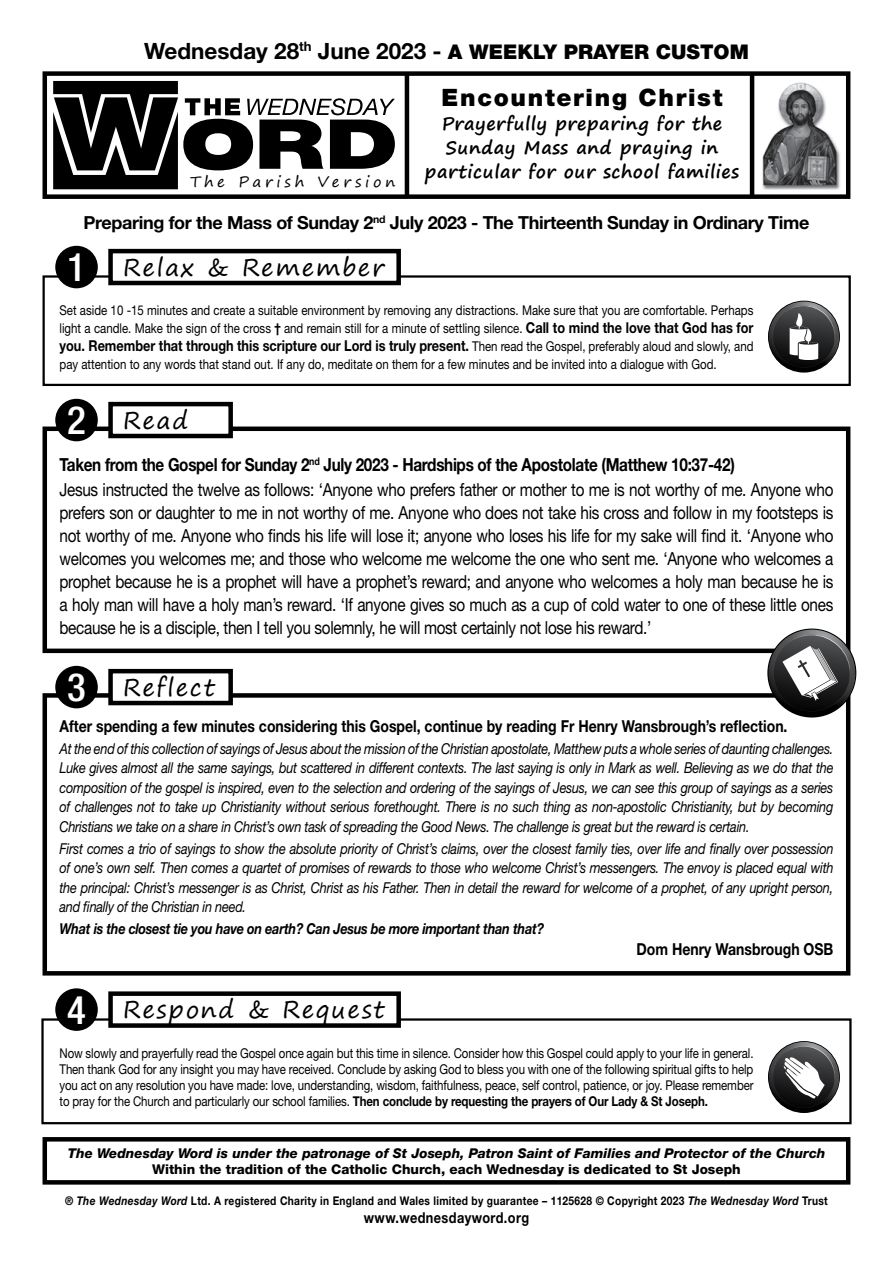
<style>
.page{position:relative;width:893px;height:1263px;background:#fff}
.page>*{position:absolute;margin:0;border:0;box-sizing:border-box;transform-origin:0 0}
.t1{font:24px "Segoe Print";letter-spacing:.07em;color:#000}
.t2{font:900 24px "Helvetica Neue LT Std";letter-spacing:.07em;color:#000}
.t3{font:700 22.5px "Helvetica Neue LT Std";color:#000}
.t4{font:18px/23px "Helvetica Neue LT Std";letter-spacing:-.02em;color:#000;scale:.85 1}
.t5{font:700 18px/24px "Segoe Print";letter-spacing:.03em;color:#000;text-align:center}
.t6{font:700 18px "Helvetica Neue LT Std";letter-spacing:-.02em;color:#000}
.t7{font:700 16.5px "Helvetica Neue LT Std";color:#000;scale:.85 1}
.t8{font:italic 15px/19.5px "Helvetica Neue LT Std";letter-spacing:-.02em;color:#000;text-align:justify;scale:.85 1}
.t9{font:700 15px "Helvetica Neue LT Std";color:#000;scale:.85 1}
.t10{font:italic 700 15px "Helvetica Neue LT Std";letter-spacing:-.02em;color:#000;scale:.85 1}
.t11{font:700 15px "Helvetica Neue LT Std";letter-spacing:.03em;color:#000;scale:.85 1}
.t12{font:15px "Segoe Print";letter-spacing:.25em;color:#000}
.t13{font:13.5px/16.2px "Helvetica Neue LT Std";color:#000;text-align:justify;scale:.85 1}
.t14{font:italic 800 13.5px "Helvetica Neue LT Std";color:#000}
.t15{font:800 13.5px "Helvetica Neue LT Std";color:#000}
.t16{font:700 12px "Helvetica Neue LT Std";letter-spacing:.03em;color:#000;scale:.85 1}
.s1{font-weight:900;font-size:20.25px}
.s2{font-family:"Helvetica Neue LT Std";font-weight:500;font-stretch:condensed;font-size:39px;color:#fff}
.s3{font-weight:700}
.s4{font-weight:700;font-size:15px}
.s5{font-weight:400;font-size:13.5px}
.s6{font-style:italic}
</style>
<div class="page">
<div style="left:43px;top:1137px;width:807px;height:47px;border:4px solid #000"></div>
<div style="left:41px;top:1018px;width:811px;height:106px;border:2px solid #000"></div>
<div style="left:111px;top:994px;width:288px;height:31px;background:#fff"></div>
<div style="left:108px;top:991px;width:293px;height:37px;border:4px solid #000"></div>
<div style="left:55px;top:988px;width:43px;height:43px;background:#000;border-radius:50%"></div>
<div style="left:43px;top:693px;width:807px;height:282px;border:4px solid #000"></div>
<div style="left:111px;top:671px;width:120px;height:32px;background:#fff"></div>
<div style="left:108px;top:669px;width:125px;height:36px;border:4px solid #000"></div>
<div style="left:55px;top:666px;width:43px;height:42px;background:#000;border-radius:50%"></div>
<div style="left:43px;top:426px;width:807px;height:227px;border:4px solid #000"></div>
<div style="left:111px;top:404px;width:120px;height:32px;background:#fff"></div>
<div style="left:108px;top:402px;width:125px;height:36px;border:4px solid #000"></div>
<div style="left:55px;top:399px;width:43px;height:42px;background:#000;border-radius:50%"></div>
<div style="left:43px;top:275px;width:808px;height:111px;border:2px solid #000"></div>
<div style="left:111px;top:251px;width:288px;height:32px;background:#fff"></div>
<div style="left:108px;top:249px;width:293px;height:36px;border:4px solid #000"></div>
<div style="left:55px;top:246px;width:43px;height:42px;background:#000;border-radius:50%"></div>
<img style="left:762px;top:82px;width:78px;height:108px">
<div style="left:43px;top:71px;width:807px;height:128px;border:4px solid #000"></div>
<hr style="left:405px;top:74px;width:4px;height:123px;background:#000">
<hr style="left:750px;top:74px;width:4px;height:123px;background:#000">
<svg style="left:53px;top:81px;width:342px;height:108px"></svg>
<svg style="left:769px;top:301px;width:70px;height:71px"></svg>
<svg style="left:773px;top:306px;width:66px;height:66px"></svg>
<svg style="left:769px;top:1042px;width:70px;height:70px"></svg>
<svg style="left:773px;top:1046px;width:66px;height:66px"></svg>
<svg style="left:768px;top:630px;width:87px;height:86px"></svg>
<svg style="left:773px;top:635px;width:82px;height:81px"></svg>
<h2 class="t3" style="left:144px;top:37px;width:606px">Wednesday 28<sup>th</sup> June 2023 - <span class="s1">A WEEKLY PRAYER CUSTOM</span></h2>
<p class="t12" style="left:190px;top:168px;width:207px">The Parish Version</p>
<h1 class="t2" style="left:442px;top:83px;width:282px">Encountering Christ</h1>
<p class="t5" style="left:425px;top:111px;width:316px">Prayerfully preparing for the<br>Sunday Mass and praying in particular for our school families</p>
<p class="t6" style="left:84px;top:211px;width:727px">Preparing for the Mass of Sunday 2<sup>nd</sup> July 2023 - The Thirteenth Sunday in Ordinary Time</p>
<h1 class="t1" style="left:67px;top:246px;width:319px"><span class="s2">1</span> Relax &amp; Remember</h1>
<p class="t13" style="left:60px;top:301px;width:818px;line-height:18px">Set aside 10 -15 minutes and create a suitable environment by removing any distractions. Make sure that you are comfortable. Perhaps light a candle. Make the sign of the cross <span class="s3">†</span> and remain still for a minute of settling silence. <span class="s4">Call to mind the love that God has for</span></p>
<p class="t9" style="left:60px;top:336px;width:818px">you. Remember that through this scripture our Lord is truly present. <span class="s5">Then read the Gospel, preferably aloud and slowly, and</span></p>
<p class="t13" style="left:60px;top:356px;width:775px">pay attention to any words that stand out. If any do, meditate on them for a few minutes and be invited into a dialogue with God.</p>
<h1 class="t1" style="left:67px;top:399px;width:123px"><span class="s2">2</span> Read</h1>
<p class="t4" style="left:60px;top:452px;width:912px;line-height:25px"><span class="s3">Taken from the Gospel for Sunday 2</span><sup>nd</sup> <span class="s3">July 2023 - Hardships of the Apostolate (Matthew 10:37-42)<br></span>Jesus instructed the twelve as follows: ‘Anyone who prefers father or mother to me is not worthy of me. Anyone who</p>
<p class="t4" style="left:60px;top:501px;width:912px;text-align:justify">prefers son or daughter to me in not worthy of me. Anyone who does not take his cross and follow in my footsteps is not worthy of me. Anyone who finds his life will lose it; anyone who loses his life for my sake will find it. ‘Anyone who welcomes you welcomes me; and those who welcome me welcome the one who sent me. ‘Anyone who welcomes a prophet because he is a prophet will have a prophet’s reward; and anyone who welcomes a holy man because he is a holy man will have a holy man’s reward. ‘If anyone gives so much as a cup of cold water to one of these little ones because he is a disciple, then I tell you solemnly, he will most certainly not lose his reward.’</p>
<h1 class="t1" style="left:67px;top:666px;width:149px"><span class="s2">3</span> Reflect</h1>
<p class="t7" style="left:60px;top:716px;width:858px">After spending a few minutes considering this Gospel, continue by reading Fr Henry Wansbrough’s reflection.</p>
<p class="t8" style="left:60px;top:739px;width:912px">At the end of this collection of sayings of Jesus about the mission of the Christian apostolate, Matthew puts a whole series of daunting challenges.<br>Luke gives almost all the same sayings, but scattered in different contexts. The last saying is only in Mark as well. Believing as we do that the composition of the gospel is inspired, even to the selection and ordering of the sayings of Jesus, we can see this group of sayings as a series of challenges not to take up Christianity without serious forethought. There is no such thing as non-apostolic Christianity, but by becoming Christians we take on a share in Christ’s own task of spreading the Good News. The challenge is great but the reward is certain.</p>
<p class="t8" style="left:60px;top:838px;width:912px">First comes a trio of sayings to show the absolute priority of Christ’s claims, over the closest family ties, over life and finally over possession of one’s own self. Then comes a quartet of promises of rewards to those who welcome Christ’s messengers. The envoy is placed equal with the principal: Christ’s messenger is as Christ, Christ as his Father. Then in detail the reward for welcome of a prophet, of any upright person, and finally of the Christian in need.</p>
<p class="t10" style="left:60px;top:919px;width:571px">What is the closest tie you have on earth? Can Jesus be more important than that?</p>
<p class="t7" style="left:636px;top:939px;width:233px">Dom Henry Wansbrough OSB</p>
<h1 class="t1" style="left:67px;top:988px;width:319px"><span class="s2">4</span> Respond &amp; Request</h1>
<p class="t13" style="left:60px;top:1044px;width:818px">Now slowly and prayerfully read the Gospel once again but this time in silence. Consider how this Gospel could apply to your life in general.<br>Then thank God for any insight you may have received. Conclude by asking God to bless you with one of the following spiritual gifts to help you act on any resolution you have made: love, understanding, wisdom, faithfulness, peace, self control, patience, or joy. Please remember to pray for the Church and particularly our school families. <span class="s3">Then conclude by requesting the prayers of Our Lady &amp; St Joseph.</span></p>
<p class="t14" style="left:68px;top:1145px;width:759px">The Wednesday Word is under the patronage of St Joseph, Patron Saint of Families and Protector of the Church</p>
<p class="t15" style="left:152px;top:1161px;width:590px">Within the tradition of the Catholic Church, each Wednesday is dedicated to St Joseph</p>
<p class="t16" style="left:65px;top:1193px;width:899px">® <span class="s6">The Wednesday Word</span> Ltd. A registered Charity in England and Wales limited by guarantee – 1125628 © Copyright 2023 <span class="s6">The Wednesday Word</span> Trust</p>
<p class="t11" style="left:364px;top:1208px;width:196px">www.wednesdayword.org</p>
</div>
